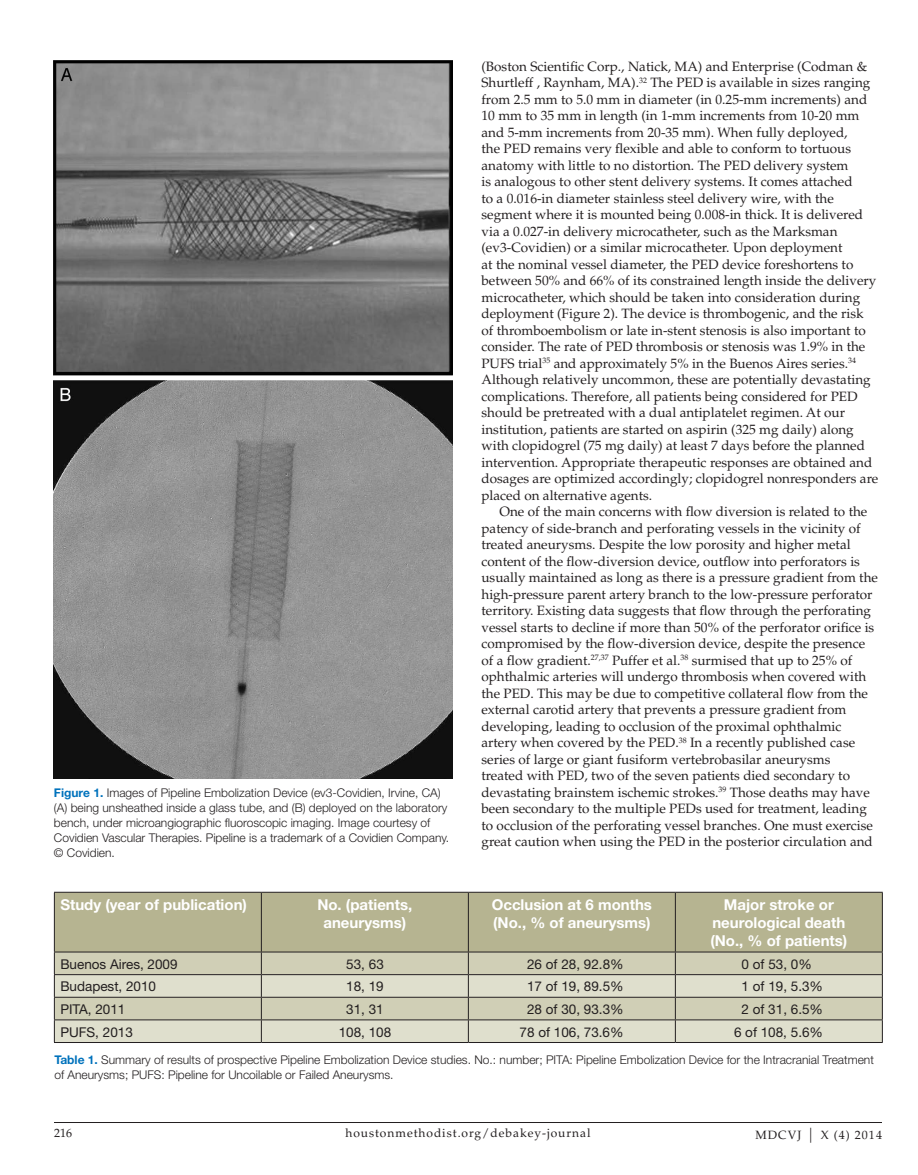
<style>
.page{position:relative;width:918px;height:1175px;background:#fff}
.page>*{position:absolute;margin:0;border:0;box-sizing:border-box;transform-origin:0 0}
.t1{font:700 15px/18px "Helvetica Neue";color:#fff;text-align:center}
.t2{font:13.5px/16.5px "Palatino";color:#231f20}
.t3{font:13.5px "Helvetica Neue";color:#231f20}
.t4{font:300 12px/15px "Helvetica Neue";color:#231f20}
.t5{font:12px "Palatino";letter-spacing:.08em;color:#231f20}
.s1{font-weight:700;color:#0072bc}
.s2{font-weight:300;font-size:15px}
</style>
<div class="page">
<hr style="left:54px;top:1122px;width:828px;height:1px;background:#231f20">
<img style="left:54px;top:61px;width:398px;height:718px">
<div style="left:55px;top:893px;width:827px;height:58px;background:#b6b491"></div>
<div style="left:55px;top:952px;width:827px;height:22px;background:#d0cfb6"></div>
<svg style="left:55px;top:975px;width:827px;height:67px;background:#d6d5c1"></svg>
<hr style="left:261px;top:892px;width:1px;height:59px;background:#231f20">
<hr style="left:468px;top:892px;width:1px;height:59px;background:#231f20">
<hr style="left:675px;top:892px;width:1px;height:59px;background:#231f20">
<hr style="left:54px;top:974px;width:207px;height:1px;background:#231f20">
<hr style="left:261px;top:974px;width:207px;height:1px;background:#231f20">
<hr style="left:468px;top:974px;width:207px;height:1px;background:#231f20">
<hr style="left:675px;top:974px;width:208px;height:1px;background:#231f20">
<hr style="left:54px;top:996px;width:207px;height:1px;background:#231f20">
<hr style="left:261px;top:996px;width:207px;height:1px;background:#231f20">
<hr style="left:468px;top:996px;width:207px;height:1px;background:#231f20">
<hr style="left:675px;top:996px;width:208px;height:1px;background:#231f20">
<hr style="left:54px;top:1019px;width:207px;height:1px;background:#231f20">
<hr style="left:261px;top:1019px;width:207px;height:1px;background:#231f20">
<svg style="left:261px;top:952px;width:1px;height:90px"></svg>
<hr style="left:468px;top:1019px;width:207px;height:1px;background:#231f20">
<svg style="left:468px;top:952px;width:1px;height:90px"></svg>
<hr style="left:675px;top:1019px;width:208px;height:1px;background:#231f20">
<svg style="left:675px;top:952px;width:1px;height:90px"></svg>
<svg style="left:54px;top:952px;width:1px;height:90px"></svg>
<svg style="left:882px;top:952px;width:1px;height:90px"></svg>
<hr style="left:54px;top:1042px;width:207px;height:1px;background:#231f20">
<hr style="left:261px;top:1042px;width:207px;height:1px;background:#231f20">
<hr style="left:468px;top:1042px;width:207px;height:1px;background:#231f20">
<hr style="left:675px;top:1042px;width:208px;height:1px;background:#231f20">
<hr style="left:54px;top:892px;width:207px;height:1px;background:#231f20">
<hr style="left:54px;top:892px;width:1px;height:59px;background:#231f20">
<hr style="left:261px;top:892px;width:207px;height:1px;background:#231f20">
<hr style="left:468px;top:892px;width:207px;height:1px;background:#231f20">
<hr style="left:675px;top:892px;width:208px;height:1px;background:#231f20">
<hr style="left:882px;top:892px;width:1px;height:59px;background:#231f20">
<hr style="left:54px;top:951px;width:207px;height:1px;background:#231f20">
<hr style="left:261px;top:951px;width:207px;height:1px;background:#231f20">
<hr style="left:468px;top:951px;width:207px;height:1px;background:#231f20">
<hr style="left:675px;top:951px;width:208px;height:1px;background:#231f20">
<p class="t4" style="left:54px;top:785px;width:397px"><span class="s1">Figure 1.</span> Images of Pipeline Embolization Device (ev3-Covidien, Irvine, CA) (A) being unsheathed inside a glass tube, and (B) deployed on the laboratory bench, under microangiographic fluoroscopic imaging. Image courtesy of Covidien Vascular Therapies. Pipeline is a trademark of a Covidien Company. © Covidien.</p>
<p class="t2" style="left:482px;top:58px;width:398px">(Boston Scientific Corp., Natick, MA) and Enterprise (Codman &amp; Shurtleff , Raynham, MA).<sup>32</sup> The PED is available in sizes ranging from 2.5 mm to 5.0 mm in diameter (in 0.25-mm increments) and 10 mm to 35 mm in length (in 1-mm increments from 10-20 mm and 5-mm increments from 20-35 mm). When fully deployed,<br>the PED remains very flexible and able to conform to tortuous anatomy with little to no distortion. The PED delivery system<br>is analogous to other stent delivery systems. It comes attached<br>to a 0.016-in diameter stainless steel delivery wire, with the segment where it is mounted being 0.008-in thick. It is delivered via a 0.027-in delivery microcatheter, such as the Marksman (ev3-Covidien) or a similar microcatheter. Upon deployment<br>at the nominal vessel diameter, the PED device foreshortens to between 50% and 66% of its constrained length inside the delivery microcatheter, which should be taken into consideration during deployment (Figure 2). The device is thrombogenic, and the risk of thromboembolism or late in-stent stenosis is also important to consider. The rate of PED thrombosis or stenosis was 1.9% in the PUFS trial<sup>35</sup> and approximately 5% in the Buenos Aires series.<sup>34<br></sup>Although relatively uncommon, these are potentially devastating complications. Therefore, all patients being considered for PED should be pretreated with a dual antiplatelet regimen. At our institution, patients are started on aspirin (325 mg daily) along with clopidogrel (75 mg daily) at least 7 days before the planned intervention. Appropriate therapeutic responses are obtained and dosages are optimized accordingly; clopidogrel nonresponders are placed on alternative agents.</p>
<p class="t2" style="left:481px;top:503px;width:398px;text-indent:18px">One of the main concerns with flow diversion is related to the patency of side-branch and perforating vessels in the vicinity of treated aneurysms. Despite the low porosity and higher metal content of the flow-diversion device, outflow into perforators is usually maintained as long as there is a pressure gradient from the high-pressure parent artery branch to the low-pressure perforator territory. Existing data suggests that flow through the perforating vessel starts to decline if more than 50% of the perforator orifice is compromised by the flow-diversion device, despite the presence of a flow gradient.<sup>27,37</sup> Puffer et al.<sup>38</sup> surmised that up to 25% of ophthalmic arteries will undergo thrombosis when covered with the PED. This may be due to competitive collateral flow from the external carotid artery that prevents a pressure gradient from developing, leading to occlusion of the proximal ophthalmic artery when covered by the PED.<sup>38</sup> In a recently published case series of large or giant fusiform vertebrobasilar aneurysms<br>treated with PED, two of the seven patients died secondary to devastating brainstem ischemic strokes.<sup>39</sup> Those deaths may have been secondary to the multiple PEDs used for treatment, leading to occlusion of the perforating vessel branches. One must exercise great caution when using the PED in the posterior circulation and</p>
<p class="t1" style="left:60px;top:895px;width:188px">Study (year of publication)</p>
<p class="t1" style="left:317px;top:895px;width:96px">No. (patients, aneurysms)</p>
<p class="t1" style="left:492px;top:895px;width:162px;text-align:left">Occlusion at 6 months (No., % of aneurysms)</p>
<p class="t1" style="left:710px;top:895px;width:138px">Major stroke or neurological death (No., % of patients)</p>
<p class="t3" style="left:60px;top:955px;width:119px">Buenos Aires, 2009</p>
<p class="t3" style="left:346px;top:955px;width:39px">53, 63</p>
<p class="t3" style="left:527px;top:955px;width:98px">26 of 28, 92.8%</p>
<p class="t3" style="left:742px;top:955px;width:72px">0 of 53, 0%</p>
<p class="t3" style="left:60px;top:978px;width:97px">Budapest, 2010</p>
<p class="t3" style="left:346px;top:978px;width:39px">18, 19</p>
<p class="t3" style="left:527px;top:978px;width:98px">17 of 19, 89.5%</p>
<p class="t3" style="left:742px;top:978px;width:83px">1 of 19, 5.3%</p>
<p class="t3" style="left:60px;top:1001px;width:67px">PITA, 2011</p>
<p class="t3" style="left:346px;top:1001px;width:39px">31, 31</p>
<p class="t3" style="left:527px;top:1001px;width:98px">28 of 30, 93.3%</p>
<p class="t3" style="left:742px;top:1001px;width:83px">2 of 31, 6.5%</p>
<p class="t3" style="left:60px;top:1023px;width:74px">PUFS, 2013</p>
<p class="t3" style="left:339px;top:1023px;width:54px">108, 108</p>
<p class="t3" style="left:520px;top:1023px;width:106px">78 of 106, 73.6%</p>
<p class="t3" style="left:734px;top:1023px;width:91px">6 of 108, 5.6%</p>
<p class="t4" style="left:54px;top:1051px;width:821px"><span class="s1">Table 1.</span> Summary of results of prospective Pipeline Embolization Device studies. No.: number; PITA: Pipeline Embolization Device for the Intracranial Treatment of Aneurysms; PUFS: Pipeline for Uncoilable or Failed Aneurysms.</p>
<p class="t5" style="left:54px;top:1125px;width:19px">216</p>
<p class="t5" style="left:345px;top:1125px;width:247px">houstonmethodist.org/debakey-journal</p>
<p class="t5" style="left:756px;top:1127px;width:128px">MDCVJ <span class="s2">|</span> X (4) 2014</p>
</div>
